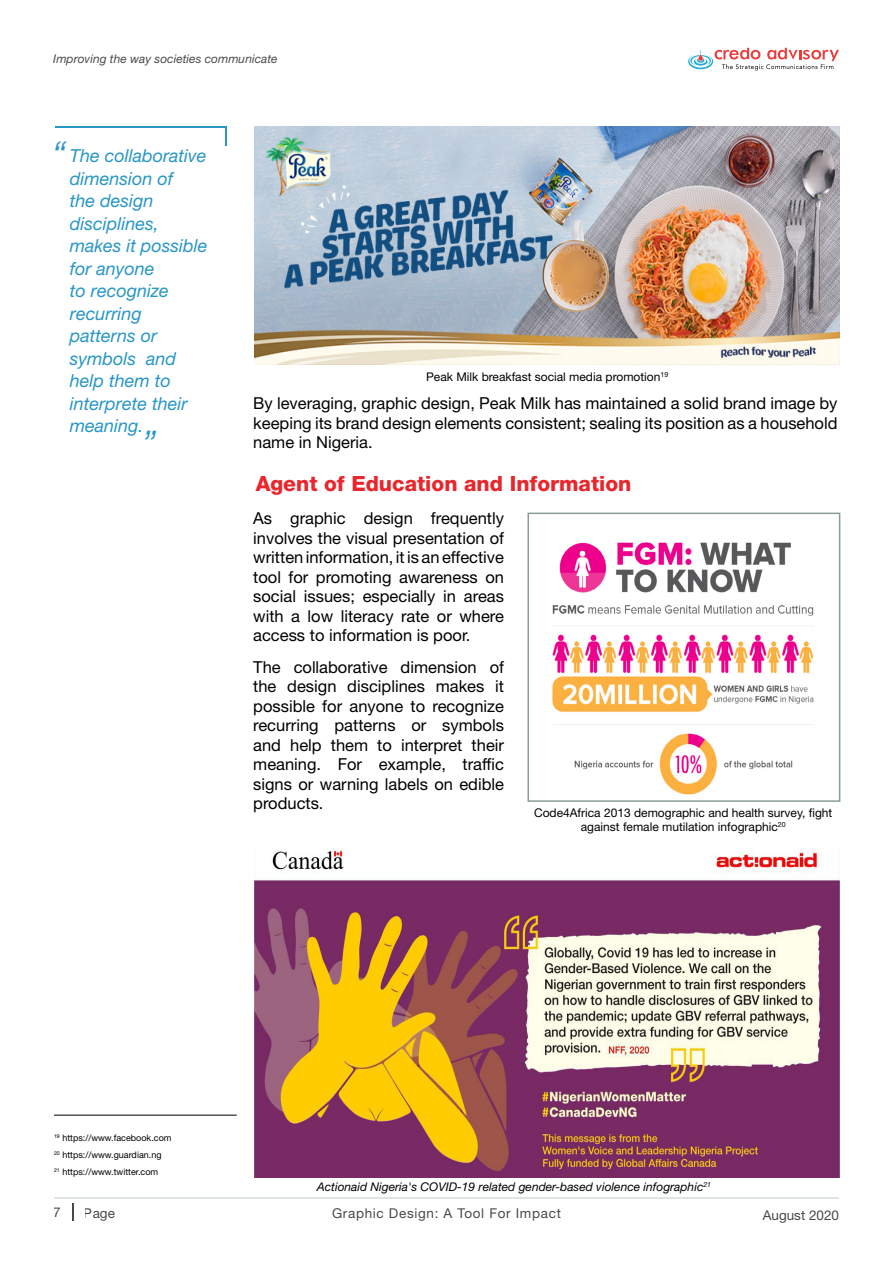
<style>
.page{position:relative;width:893px;height:1263px;background:#fff}
.page>*{position:absolute;margin:0;border:0;box-sizing:border-box;transform-origin:0 0}
.t1{font:italic 300 37.5px "Helvetica Neue LT Std";color:#2896c6}
.t2{font:800 21px "Helvetica Neue LT Std";color:#e9262c}
.t3{font:italic 18px/22.5px "Helvetica Neue LT Std";color:#2896c6}
.t4{font:16.5px/19.5px "Helvetica Neue LT Std";color:#000;text-align:justify}
.t5{font:13.5px "Helvetica Neue LT Std";letter-spacing:.05em;color:#000}
.t6{font:13.5px "Helvetica Neue LT Std";color:#000}
.t7{font:12px/13.5px "Helvetica Neue LT Std";color:#000;text-align:center}
.t8{font:italic 12px "Helvetica Neue LT Std";color:#000}
.t9{font:9px/17px "Helvetica Neue LT Std";color:#000}
</style>
<div class="page">
<svg style="left:73px;top:1203px;width:1px;height:17px"></svg>
<hr style="left:54px;top:1197px;width:785px;height:1px;background:#8a9b9c">
<hr style="left:0;top:130px;width:893px;height:1px;background:#000">
<svg style="left:688px;top:48px;width:151px;height:23px"></svg>
<hr style="left:55px;top:126px;width:172px;height:2px;background:#2896c6">
<hr style="left:225px;top:126px;width:2px;height:20px;background:#2896c6">
<img style="left:255px;top:126px;width:585px;height:238px">
<img style="left:255px;top:848px;width:585px;height:330px">
<img style="left:552px;top:542px;width:262px;height:252px">
<div style="left:527px;top:513px;width:313px;height:289px;border:2px solid #8a9b9c"></div>
<hr style="left:54px;top:1115px;width:183px;height:1px;background:#000">
<hr style="left:425px;top:794px;width:295px;height:1px;background:#00f">
<hr style="left:142px;top:414px;width:3px;height:27px;background:#41ad49">
<p class="t8" style="left:53px;top:51px;width:226px">Improving the way societies communicate</p>
<h1 class="t1" style="left:52px;top:133px;width:15px">“</h1>
<p class="t3" style="left:70px;top:144px;width:139px">The collaborative dimension of<br>the design disciplines, makes it possible for anyone<br>to recognize recurring patterns or symbols and help them to interprete their meaning.</p>
<h1 class="t1" style="left:160px;top:448px;width:15px;rotate:-180deg">“</h1>
<p class="t7" style="left:426px;top:369px;width:244px">Peak Milk breakfast social media promotion<sup>19</sup></p>
<p class="t4" style="left:253px;top:393px;width:586px">By leveraging, graphic design, Peak Milk has maintained a solid brand image by keeping its brand design elements consistent; sealing its position as a household name in Nigeria.</p>
<p class="t2" style="left:256px;top:471px;width:377px">Agent of Education and Information</p>
<p class="t4" style="left:253px;top:508px;width:252px">As graphic design frequently involves the visual presentation of written information, it is an effective tool for promoting awareness on social issues; especially in areas with a low literacy rate or where access to information is poor.</p>
<p class="t4" style="left:253px;top:657px;width:252px">The collaborative dimension of the design disciplines makes it possible for anyone to recognize recurring patterns or symbols and help them to interpret their meaning. For example, traffic signs or warning labels on edible products.</p>
<p class="t7" style="left:534px;top:806px;width:300px">Code4Africa 2013 demographic and health survey, fight against female mutilation infographic<sup>20</sup></p>
<p class="t9" style="left:54px;top:1129px;width:119px"><sup>19</sup> https://www.facebook.com<br><sup>20</sup> https://www.guardian.ng<br><sup>21</sup> https://www.twitter.com</p>
<p class="t8" style="left:317px;top:1179px;width:396px">Actionaid Nigeria's COVID-19 related gender-based violence infographic<sup>21</sup></p>
<p class="t5" style="left:54px;top:1204px;width:9px">7</p>
<p class="t5" style="left:84px;top:1205px;width:32px">Page</p>
<p class="t5" style="left:332px;top:1205px;width:230px">Graphic Design: A Tool For Impact</p>
<p class="t6" style="left:763px;top:1207px;width:78px">August 2020</p>
</div>
